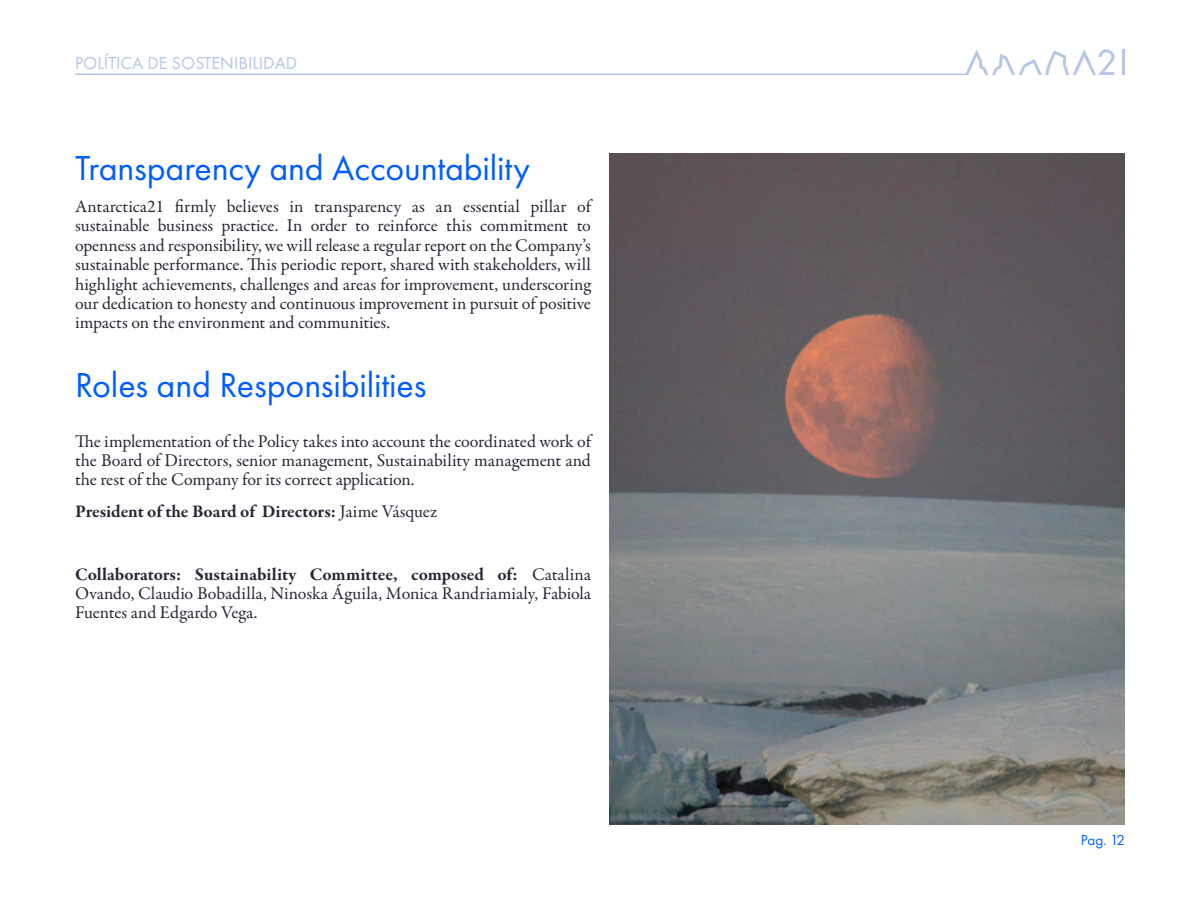
<style>
.page{position:relative;width:1200px;height:900px;background:#fff}
.page>*{position:absolute;margin:0;border:0;box-sizing:border-box;transform-origin:0 0}
.t1{font:36px "Futura PT";letter-spacing:-.005em;color:#005dff}
.t2{font:18px/19.4px "Garamond Premr Pro";letter-spacing:-.01em;color:#292634;text-align:justify}
.t3{font:700 18px "Garamond Premr Pro";letter-spacing:-.005em;color:#292634}
.t4{font:18px "Futura PT";color:#b5c6e7}
.t5{font:15px "Futura PT";color:#005dff}
.s1{font-weight:400}
.s2{font-weight:700}
</style>
<div class="page">
<hr style="left:75px;top:74px;width:893px;height:1px;background:#b5c6e7">
<hr style="left:1122px;top:49px;width:3px;height:26px;background:#b5c6e7">
<svg style="left:965px;top:49px;width:149px;height:26px"></svg>
<img style="left:609px;top:153px;width:516px;height:672px">
<p class="t4" style="left:75px;top:53px;width:224px">POLÍTICA DE SOSTENIBILIDAD</p>
<h1 class="t1" style="left:75px;top:147px;width:457px">Transparency and Accountability</h1>
<p class="t2" style="left:75px;top:197px;width:518px">Antarctica21 firmly believes in transparency as an essential pillar of sustainable business practice. In order to reinforce this commitment to openness and responsibility, we will release a regular report on the Company’s sustainable performance. This periodic report, shared with stakeholders, will highlight achievements, challenges and areas for improvement, underscoring our dedication to honesty and continuous improvement in pursuit of positive impacts on the environment and communities.</p>
<h1 class="t1" style="left:75px;top:364px;width:353px">Roles and Responsibilities</h1>
<p class="t2" style="left:75px;top:432px;width:518px">The implementation of the Policy takes into account the coordinated work of the Board of Directors, senior management, Sustainability management and the rest of the Company for its correct application.</p>
<p class="t3" style="left:75px;top:500px;width:364px">President of the Board of Directors: <span class="s1">Jaime Vásquez</span></p>
<p class="t2" style="left:75px;top:565px;width:518px"><span class="s2">Collaborators: Sustainability Committee, composed of:</span> Catalina Ovando, Claudio Bobadilla, Ninoska Águila, Monica Randriamialy, Fabiola Fuentes and Edgardo Vega.</p>
<p class="t5" style="left:1081px;top:832px;width:46px">Pag. 12</p>
</div>
